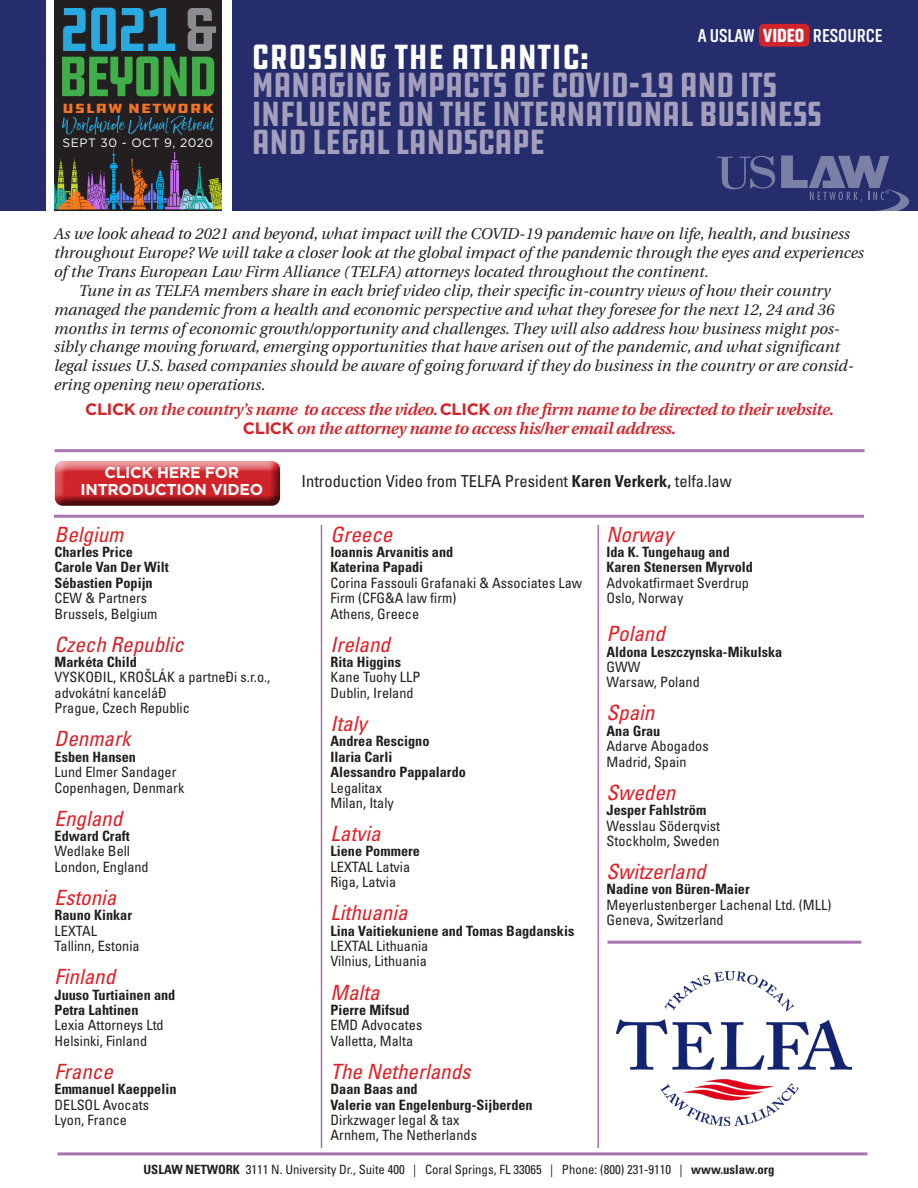
<style>
.page{position:relative;width:918px;height:1188px;background:#fff}
.page>*{position:absolute;margin:0;border:0;box-sizing:border-box;transform-origin:0 0}
.t1{font:condensed 63.75px "DDC Hardware";color:#28a9e0}
.t2{font:condensed 58.5px "DDC Hardware";letter-spacing:-.065em;color:#40ae49}
.t3{font:condensed 36px/28.5px "DDC Hardware";letter-spacing:-.03em;color:#a49fbd}
.t4{font:condensed 36px "DDC Hardware";color:#fff}
.t5{font:italic condensed 21px "Univers";color:#e11e25}
.t6{font:italic condensed 21px "Univers";color:#d1232a}
.t7{font:700 19.05px "Akhand Soft";color:#fff}
.t8{font:italic 600 16.5px "Utopia";letter-spacing:-.02em;color:#d1232a}
.t9{font:condensed 16.5px "Univers";color:#231f20}
.t10{font:italic 15.75px/18.9px "Utopia";color:#231f20}
.t11{font:700 15.75px "Gotham";letter-spacing:-.02em;color:#fff}
.t12{font:condensed 14.25px/15.5px "Univers";color:#231f20}
.t13{font:700 condensed 14.25px "Univers";color:#231f20}
.t14{font:13.65px "DDC Hardware";letter-spacing:.03em;color:#f47425;scale:1.28 1}
.PRESENTER_FIRM_CITY{font:condensed 12.75px "Univers";color:#231f20}
.t15{font:12.15px "Gotham";letter-spacing:.04em;color:#fff}
.t16{font:8.7px "Myriad";color:#fff}
.s1{color:#8a8c8f}
.s2{font-weight:900}
.s3{font-family:"Gotham";font-weight:700;font-style:normal}
.s4{font-weight:700}
</style>
<div class="page">
<div style="left:0;top:0;width:45px;height:211px;background:#262d6d"></div>
<div style="left:232px;top:0;width:686px;height:211px;background:#262d6d"></div>
<svg style="left:717px;top:156px;width:58px;height:33px"></svg>
<svg style="left:781px;top:156px;width:128px;height:55px"></svg>
<hr style="left:54px;top:515px;width:810px;height:3px;background:#a774b1">
<hr style="left:57px;top:1152px;width:810px;height:3px;background:#a774b1">
<hr style="left:321px;top:525px;width:1px;height:623px;background:#a774b1">
<hr style="left:597px;top:525px;width:2px;height:623px;background:#a774b1">
<img style="left:617px;top:971px;width:235px;height:155px">
<div style="left:54px;top:0;width:168px;height:211px;background:#231f20"></div>
<svg style="left:54px;top:115px;width:168px;height:94px"></svg>
<div style="left:759px;top:24px;width:50px;height:23px;background:#d1232a;border-radius:5px"></div>
<hr style="left:608px;top:941px;width:253px;height:3px;background:#a774b1">
<hr style="left:55px;top:449px;width:810px;height:3px;background:#a774b1">
<div style="left:47px;top:458px;width:243px;height:58px;background:#231f20;opacity:.75"></div>
<p class="t1" style="left:58px;top:-9px;width:160px">2021 <span class="s1">&amp;</span></p>
<p class="t2" style="left:57px;top:41px;width:163px">BEYOND</p>
<p class="t14" style="left:62px;top:99px;width:120px">USLAW NETWORk</p>
<p class="t15" style="left:63px;top:136px;width:152px">SEPT 30 - OCT 9, 2020</p>
<p class="t7" style="left:698px;top:26px;width:186px">A USLAW <span class="s2">VIDEO</span> RESOURCE</p>
<p class="t4" style="left:252px;top:35px;width:339px">CROSSING THE ATLANTIC:</p>
<p class="t3" style="left:252px;top:72px;width:528px">MANAGING IMPACTS OF COVID-19 AND ITS</p>
<p class="t3" style="left:252px;top:100px;width:572px">INFLUENCE ON THE INTERNATIONAL BUSINESS<br>AND LEGAL LANDSCAPE</p>
<p class="t16" style="left:885px;top:189px;width:6px">®</p>
<p class="t10" style="left:54px;top:225px;width:811px">As we look ahead to 2021 and beyond, what impact will the COVID-19 pandemic have on life, health, and business throughout Europe? We will take a closer look at the global impact of the pandemic through the eyes and experiences of the Trans European Law Firm Alliance (TELFA) attorneys located throughout the continent.</p>
<p class="t10" style="left:54px;top:281px;width:801px;text-indent:25px">Tune in as TELFA members share in each brief video clip, their specific in-country views of how their country managed the pandemic from a health and economic perspective and what they foresee for the next 12, 24 and 36 months in terms of economic growth/opportunity and challenges. They will also address how business might pos&shy;sibly change moving forward, emerging opportunities that have arisen out of the pandemic, and what significant legal issues U.S. based companies should be aware of going forward if they do business in the country or are consid&shy;ering opening new operations.</p>
<p class="t8" style="left:85px;top:400px;width:750px"><span class="s3">CLICK</span> on the country’s name to access the video. <span class="s3">CLICK</span> on the firm name to be directed to their website.</p>
<p class="t8" style="left:243px;top:419px;width:435px"><span class="s3">CLICK</span> on the attorney name to access his/her email address.</p>
<p class="t11" style="left:105px;top:463px;width:136px">CLICK HERE FOR</p>
<p class="t11" style="left:81px;top:480px;width:184px">INTRODUCTION VIDEO</p>
<p class="t5" style="left:55px;top:521px;width:70px">Belgium</p>
<p class="t13" style="left:55px;top:543px;width:80px">Charles Price</p>
<p class="t13" style="left:55px;top:559px;width:116px">Carole Van Der Wilt</p>
<p class="t13" style="left:55px;top:574px;width:100px">Sébastien Popijn</p>
<p class="t12" style="left:55px;top:590px;width:94px">CEW &amp; Partners</p>
<p class="t12" style="left:55px;top:606px;width:104px">Brussels, Belgium</p>
<p class="t6" style="left:55px;top:631px;width:131px">Czech Republic</p>
<p class="t13" style="left:55px;top:653px;width:84px">Markéta Child</p>
<p class="t12" style="left:55px;top:669px;width:217px">VYSKOČIL, KROŠLÁK a partneři s.r.o.,</p>
<p class="t12" style="left:55px;top:685px;width:113px">advokátní kancelář</p>
<p class="t12" style="left:55px;top:700px;width:137px">Prague, Czech Republic</p>
<p class="t6" style="left:55px;top:726px;width:77px">Denmark</p>
<p class="t13" style="left:55px;top:748px;width:83px">Esben Hansen</p>
<p class="t12" style="left:55px;top:764px;width:123px">Lund Elmer Sandager</p>
<p class="t12" style="left:55px;top:780px;width:131px">Copenhagen, Denmark</p>
<p class="t5" style="left:55px;top:805px;width:69px">England</p>
<p class="t13" style="left:55px;top:827px;width:77px">Edward Craft</p>
<p class="t12" style="left:55px;top:843px;width:77px">Wedlake Bell</p>
<p class="t12" style="left:55px;top:859px;width:96px">London, England</p>
<p class="t5" style="left:55px;top:884px;width:63px">Estonia</p>
<p class="t13" style="left:55px;top:907px;width:79px">Rauno Kinkar</p>
<p class="t12" style="left:55px;top:923px;width:44px">LEXTAL</p>
<p class="t12" style="left:55px;top:938px;width:87px">Tallinn, Estonia</p>
<p class="t5" style="left:55px;top:963px;width:62px">Finland</p>
<p class="t13" style="left:55px;top:986px;width:122px">Juuso Turtiainen and</p>
<p class="t13" style="left:55px;top:1001px;width:85px">Petra Lahtinen</p>
<p class="t12" style="left:55px;top:1017px;width:111px">Lexia Attorneys Ltd</p>
<p class="t12" style="left:55px;top:1033px;width:94px">Helsinki, Finland</p>
<p class="t6" style="left:55px;top:1058px;width:60px">France</p>
<p class="t13" style="left:55px;top:1081px;width:123px">Emmanuel Kaeppelin</p>
<p class="t12" style="left:55px;top:1097px;width:96px">DELSOL Avocats</p>
<p class="t12" style="left:55px;top:1112px;width:74px">Lyon, France</p>
<p class="t9" style="left:302px;top:470px;width:432px">Introduction Video from TELFA President <span class="s4">Karen Verkerk,</span> telfa.law</p>
<p class="t5" style="left:331px;top:521px;width:63px">Greece</p>
<p class="t13" style="left:331px;top:543px;width:124px">Ioannis Arvanitis and</p>
<p class="t13" style="left:331px;top:559px;width:94px">Katerina Papadi</p>
<p class="t12" style="left:331px;top:575px;width:253px">Corina Fassouli Grafanaki &amp; Associates Law<br>Firm (CFG&amp;A law firm)</p>
<p class="t12" style="left:331px;top:606px;width:90px">Athens, Greece</p>
<p class="t5" style="left:331px;top:631px;width:61px">Ireland</p>
<p class="t13" style="left:331px;top:653px;width:72px">Rita Higgins</p>
<p class="t12" style="left:331px;top:669px;width:91px">Kane Tuohy LLP</p>
<p class="t12" style="left:331px;top:685px;width:85px">Dublin, Ireland</p>
<p class="t5" style="left:331px;top:710px;width:38px">Italy</p>
<p class="t13" style="left:331px;top:733px;width:100px">Andrea Rescigno</p>
<p class="t13" style="left:331px;top:748px;width:63px">Ilaria Carli</p>
<p class="t13" style="left:331px;top:763px;width:137px">Alessandro Pappalardo</p>
<p class="t12" style="left:331px;top:780px;width:53px">Legalitax</p>
<p class="t12" style="left:331px;top:795px;width:65px">Milan, Italy</p>
<p class="t5" style="left:331px;top:820px;width:52px">Latvia</p>
<p class="t13" style="left:331px;top:843px;width:91px">Liene Pommere</p>
<p class="t12" style="left:331px;top:859px;width:81px">LEXTAL Latvia</p>
<p class="t12" style="left:331px;top:874px;width:67px">Riga, Latvia</p>
<p class="t5" style="left:331px;top:900px;width:78px">Lithuania</p>
<p class="t13" style="left:331px;top:922px;width:245px">Lina Vaitiekuniene and Tomas Bagdanskis</p>
<p class="t12" style="left:331px;top:938px;width:99px">LEXTAL Lithuania</p>
<p class="t12" style="left:331px;top:953px;width:98px">Vilnius, Lithuania</p>
<p class="t5" style="left:331px;top:979px;width:50px">Malta</p>
<p class="t13" style="left:331px;top:1001px;width:81px">Pierre Mifsud</p>
<p class="t12" style="left:331px;top:1017px;width:93px">EMD Advocates</p>
<p class="t12" style="left:331px;top:1033px;width:84px">Valletta, Malta</p>
<p class="t5" style="left:331px;top:1058px;width:141px">The Netherlands</p>
<p class="t13" style="left:331px;top:1081px;width:89px">Daan Baas and</p>
<p class="t13" style="left:331px;top:1096px;width:204px">Valerie van Engelenburg-Sijberden</p>
<p class="t12" style="left:331px;top:1112px;width:131px">Dirkzwager legal &amp; tax</p>
<p class="t12" style="left:331px;top:1127px;width:148px">Arnhem, The Netherlands</p>
<p class="t5" style="left:607px;top:521px;width:68px">Norway</p>
<p class="t13" style="left:607px;top:543px;width:125px">Ida K. Tungehaug and</p>
<p class="t13" style="left:607px;top:559px;width:148px">Karen Stenersen Myrvold</p>
<p class="t12" style="left:607px;top:575px;width:144px">Advokatfirmaet Sverdrup</p>
<p class="t12" style="left:607px;top:590px;width:78px">Oslo, Norway</p>
<p class="t5" style="left:607px;top:620px;width:60px">Poland</p>
<p class="t13" style="left:607px;top:643px;width:177px">Aldona Leszczynska-Mikulska</p>
<p class="t12" style="left:607px;top:659px;width:36px">GWW</p>
<p class="t12" style="left:607px;top:674px;width:95px">Warsaw, Poland</p>
<p class="t5" style="left:607px;top:700px;width:49px">Spain</p>
<p class="t13" style="left:607px;top:722px;width:55px">Ana Grau</p>
<p class="t12" style="left:607px;top:738px;width:104px">Adarve Abogados</p>
<p class="t12" style="left:607px;top:754px;width:81px">Madrid, Spain</p>
<p class="t5" style="left:607px;top:779px;width:70px">Sweden</p>
<p class="t13" style="left:607px;top:801px;width:101px">Jesper Fahlström</p>
<p class="t12" style="left:607px;top:818px;width:115px">Wesslau Söderqvist</p>
<p class="t12" style="left:607px;top:833px;width:115px">Stockholm, Sweden</p>
<p class="t5" style="left:607px;top:858px;width:101px">Switzerland</p>
<p class="t13" style="left:607px;top:881px;width:145px">Nadine von Büren-Maier</p>
<p class="t12" style="left:607px;top:897px;width:226px">Meyerlustenberger Lachenal Ltd. (MLL)</p>
<p class="t12" style="left:607px;top:912px;width:119px">Geneva, Switzerland</p>
<p class="PRESENTER_FIRM_CITY" style="left:143px;top:1161px;width:633px"><span class="s4">USLAW NETWORK</span> 3111 N. University Dr., Suite 400 | Coral Springs, FL 33065 | Phone: (800) 231-9110 | <span class="s4">www.uslaw.org</span></p>
</div>
